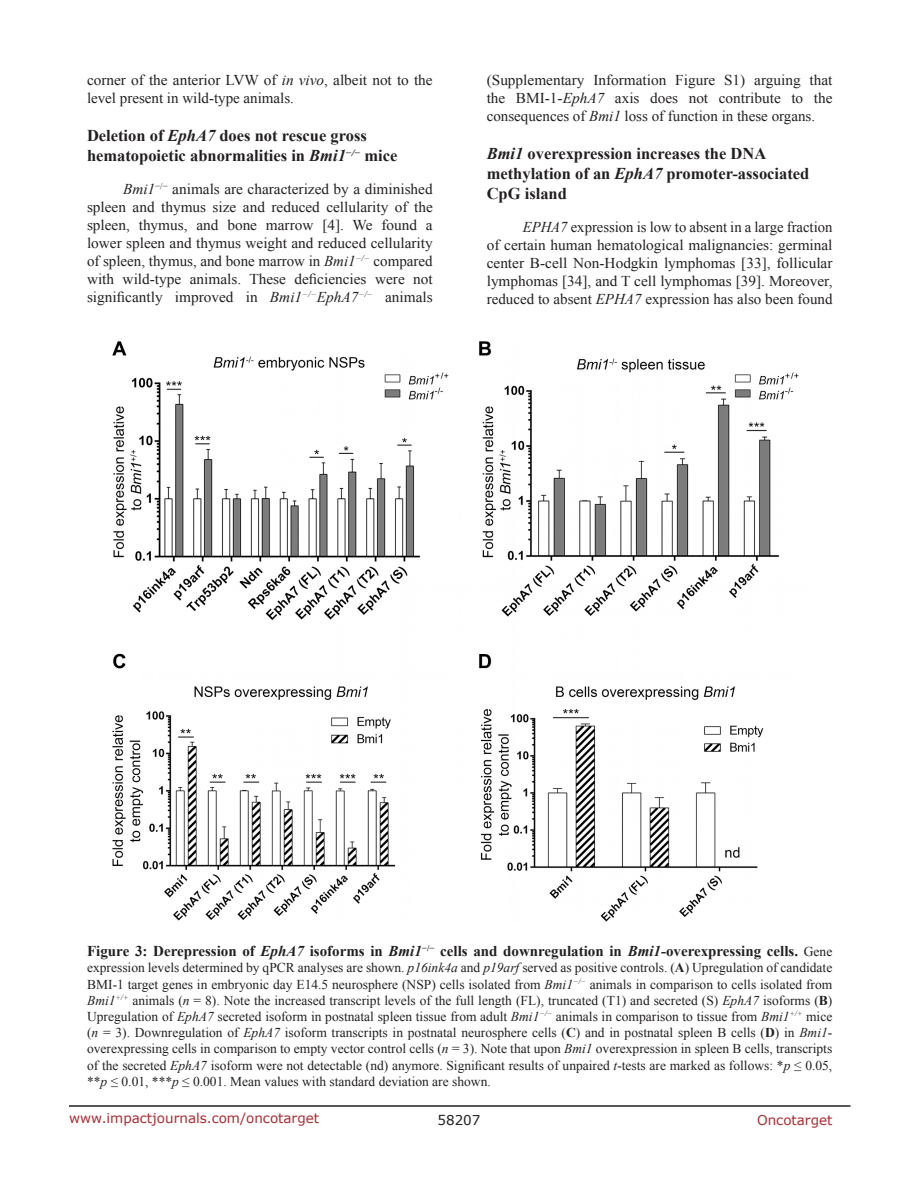
<style>
.page{position:relative;width:918px;height:1188px;background:#fff}
.page>*{position:absolute;margin:0;border:0;box-sizing:border-box;transform-origin:0 0}
.t1{font:700 16.5px/19.8px "Times New Roman";color:#231f20}
.t2{font:15px/18px "Times New Roman";color:#231f20;text-align:justify}
.t3{font:700 15px "Times New Roman";color:#231f20}
.t4{font:13.5px/16.2px "Times New Roman";color:#231f20;text-align:justify}
.t5{font:13.5px "Verdana";color:#ac2b31}
.t6{font:13.5px "Verdana";color:#231f20}
.s1{font-style:italic}
.s2{font-weight:400;font-size:13.5px}
.s3{font-weight:700}
</style>
<div class="page">
<hr style="left:69px;top:1105px;width:781px;height:2px;background:#231f20">
<img style="left:112px;top:342px;width:687px;height:580px">
<p class="t2" style="left:87px;top:71px;width:347px">corner of the anterior LVW of <span class="s1">in vivo</span>, albeit not to the level present in wild-type animals.</p>
<p class="t1" style="left:87px;top:125px;width:312px">Deletion of <span class="s1">EphA7</span> does not rescue gross hematopoietic abnormalities in <span class="s1">Bmi1</span><sup>−/−</sup> mice</p>
<p class="t2" style="left:87px;top:180px;width:347px;text-indent:36px"><span class="s1">Bmi1</span><sup>−/−</sup> animals are characterized by a diminished spleen and thymus size and reduced cellularity of the spleen, thymus, and bone marrow [4]. We found a lower spleen and thymus weight and reduced cellularity of spleen, thymus, and bone marrow in <span class="s1">Bmi1</span><sup>−/−</sup> compared with wild-type animals. These deficiencies were not significantly improved in <span class="s1">Bmi1</span><sup>−/−</sup><span class="s1">EphA7</span><sup>−/−</sup> animals</p>
<p class="t2" style="left:487px;top:71px;width:347px">(Supplementary Information Figure S1) arguing that the BMI-1-<span class="s1">EphA7</span> axis does not contribute to the consequences of <span class="s1">Bmi1</span> loss of function in these organs.</p>
<p class="t1" style="left:487px;top:143px;width:324px"><span class="s1">Bmi1</span> overexpression increases the DNA methylation of an <span class="s1">EphA7</span> promoter-associated<br>CpG island</p>
<p class="t2" style="left:487px;top:218px;width:347px;text-indent:36px"><span class="s1">EPHA7</span> expression is low to absent in a large fraction of certain human hematological malignancies: germinal center B-cell Non-Hodgkin lymphomas [33], follicular lymphomas [34], and T cell lymphomas [39]. Moreover, reduced to absent <span class="s1">EPHA7</span> expression has also been found</p>
<p class="t3" style="left:87px;top:941px;width:747px">Figure 3: Derepression of <span class="s1">EphA7</span> isoforms in <span class="s1">Bmi1</span><sup>−</sup><sup>/−</sup> cells and downregulation in <span class="s1">Bmi1</span>-overexpressing cells. <span class="s2">Gene</span></p>
<p class="t4" style="left:87px;top:960px;width:747px">expression levels determined by qPCR analyses are shown. <span class="s1">p16ink4a</span> and <span class="s1">p19arf</span> served as positive controls. (<span class="s3">A</span>) Upregulation of candidate BMI-1 target genes in embryonic day E14.5 neurosphere (NSP) cells isolated from <span class="s1">Bmi1</span><sup>−/−</sup> animals in comparison to cells isolated from <span class="s1">Bmi1</span><sup>+/+</sup> animals (<span class="s1">n</span> = 8). Note the increased transcript levels of the full length (FL), truncated (T1) and secreted (S) <span class="s1">EphA7</span> isoforms (<span class="s3">B</span>)<br>Upregulation of <span class="s1">EphA7</span> secreted isoform in postnatal spleen tissue from adult <span class="s1">Bmi1</span><sup>−/−</sup> animals in comparison to tissue from <span class="s1">Bmi1</span><sup>+/+</sup> mice (<span class="s1">n</span> = 3). Downregulation of <span class="s1">EphA7</span> isoform transcripts in postnatal neurosphere cells (<span class="s3">C</span>) and in postnatal spleen B cells (<span class="s3">D</span>) in <span class="s1">Bmi1</span>- overexpressing cells in comparison to empty vector control cells (<span class="s1">n</span> = 3). Note that upon <span class="s1">Bmi1</span> overexpression in spleen B cells, transcripts of the secreted <span class="s1">EphA7</span> isoform were not detectable (nd) anymore. Significant results of unpaired <span class="s1">t</span>-tests are marked as follows: *<span class="s1">p</span> ≤ 0.05, **<span class="s1">p</span> ≤ 0.01, ***<span class="s1">p</span> ≤ 0.001. Mean values with standard deviation are shown.</p>
<p class="t5" style="left:69px;top:1109px;width:252px">www.impactjournals.com/oncotarget</p>
<p class="t6" style="left:438px;top:1111px;width:44px">58207</p>
<p class="t5" style="left:757px;top:1111px;width:77px">Oncotarget</p>
</div>
